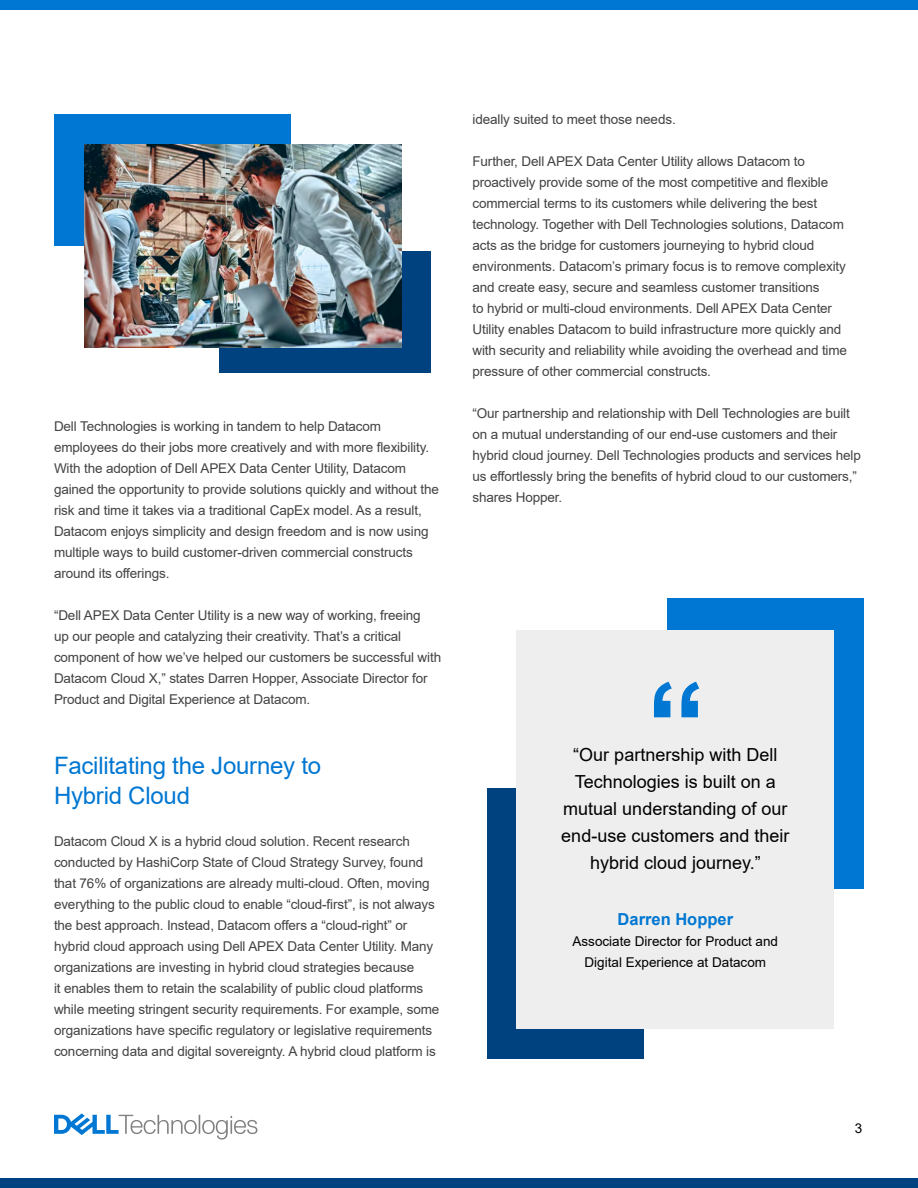
<style>
.page{position:relative;width:918px;height:1188px;background:#fff}
.page>*{position:absolute;margin:0;border:0;box-sizing:border-box;transform-origin:0 0}
.t1{font:700 120px "Arial";color:#0077d2}
.t2{font:24px/30px "Arial";letter-spacing:-.01em;color:#0077d2}
.t3{font:18px/27px "Arial";color:#000;text-align:center}
.t4{font:700 16.5px "Arial";color:#0077d2}
.t5{font:13.5px/21px "Arial";letter-spacing:-.01em;color:#424242}
.t6{font:13.5px/21px "Arial";color:#000;text-align:center}
</style>
<div class="page">
<svg style="left:54px;top:1113px;width:203px;height:27px"></svg>
<div style="left:0;top:1178px;width:918px;height:10px;background:#00427f"></div>
<div style="left:0;top:0;width:918px;height:10px;background:#0077d2"></div>
<div style="left:667px;top:598px;width:197px;height:291px;background:#0077d2"></div>
<div style="left:488px;top:788px;width:156px;height:270px;background:#00427f"></div>
<div style="left:517px;top:630px;width:317px;height:398px;background:#eee"></div>
<div style="left:54px;top:114px;width:237px;height:132px;background:#0077d2"></div>
<div style="left:219px;top:251px;width:211px;height:121px;background:#00427f"></div>
<img style="left:84px;top:144px;width:317px;height:204px">
<p class="t5" style="left:54px;top:415px;width:387px">Dell Technologies is working in tandem to help Datacom employees do their jobs more creatively and with more flexibility.<br>With the adoption of Dell APEX Data Center Utility, Datacom gained the opportunity to provide solutions quickly and without the risk and time it takes via a traditional CapEx model. As a result, Datacom enjoys simplicity and design freedom and is now using multiple ways to build customer-driven commercial constructs around its offerings.</p>
<p class="t5" style="left:54px;top:604px;width:389px">“Dell APEX Data Center Utility is a new way of working, freeing<br>up our people and catalyzing their creativity. That’s a critical component of how we’ve helped our customers be successful with Datacom Cloud X,” states Darren Hopper, Associate Director for Product and Digital Experience at Datacom.</p>
<h2 class="t2" style="left:54px;top:751px;width:269px">Facilitating the Journey to<br>Hybrid Cloud</h2>
<p class="t5" style="left:54px;top:831px;width:387px">Datacom Cloud X is a hybrid cloud solution. Recent research conducted by HashiCorp State of Cloud Strategy Survey, found that 76% of organizations are already multi-cloud. Often, moving everything to the public cloud to enable “cloud-first”, is not always the best approach. Instead, Datacom offers a “cloud-right” or hybrid cloud approach using Dell APEX Data Center Utility. Many organizations are investing in hybrid cloud strategies because<br>it enables them to retain the scalability of public cloud platforms while meeting stringent security requirements. For example, some organizations have specific regulatory or legislative requirements concerning data and digital sovereignty. A hybrid cloud platform is</p>
<p class="t5" style="left:472px;top:108px;width:205px">ideally suited to meet those needs.</p>
<p class="t5" style="left:472px;top:150px;width:376px">Further, Dell APEX Data Center Utility allows Datacom to proactively provide some of the most competitive and flexible commercial terms to its customers while delivering the best technology. Together with Dell Technologies solutions, Datacom acts as the bridge for customers journeying to hybrid cloud environments. Datacom’s primary focus is to remove complexity and create easy, secure and seamless customer transitions<br>to hybrid or multi-cloud environments. Dell APEX Data Center Utility enables Datacom to build infrastructure more quickly and with security and reliability while avoiding the overhead and time pressure of other commercial constructs.</p>
<p class="t5" style="left:472px;top:402px;width:390px">“Our partnership and relationship with Dell Technologies are built on a mutual understanding of our end-use customers and their hybrid cloud journey. Dell Technologies products and services help us effortlessly bring the benefits of hybrid cloud to our customers,” shares Hopper.</p>
<h1 class="t1" style="left:646px;top:642px;width:61px">“</h1>
<h3 class="t3" style="left:561px;top:741px;width:230px">“Our partnership with Dell<br>Technologies is built on a mutual understanding of our end-use customers and their hybrid cloud journey.”</h3>
<p class="t4" style="left:618px;top:908px;width:117px">Darren Hopper</p>
<p class="t6" style="left:573px;top:931px;width:207px">Associate Director for Product and<br>Digital Experience at Datacom</p>
<p class="t6" style="left:855px;top:1118px;width:9px">3</p>
</div>
